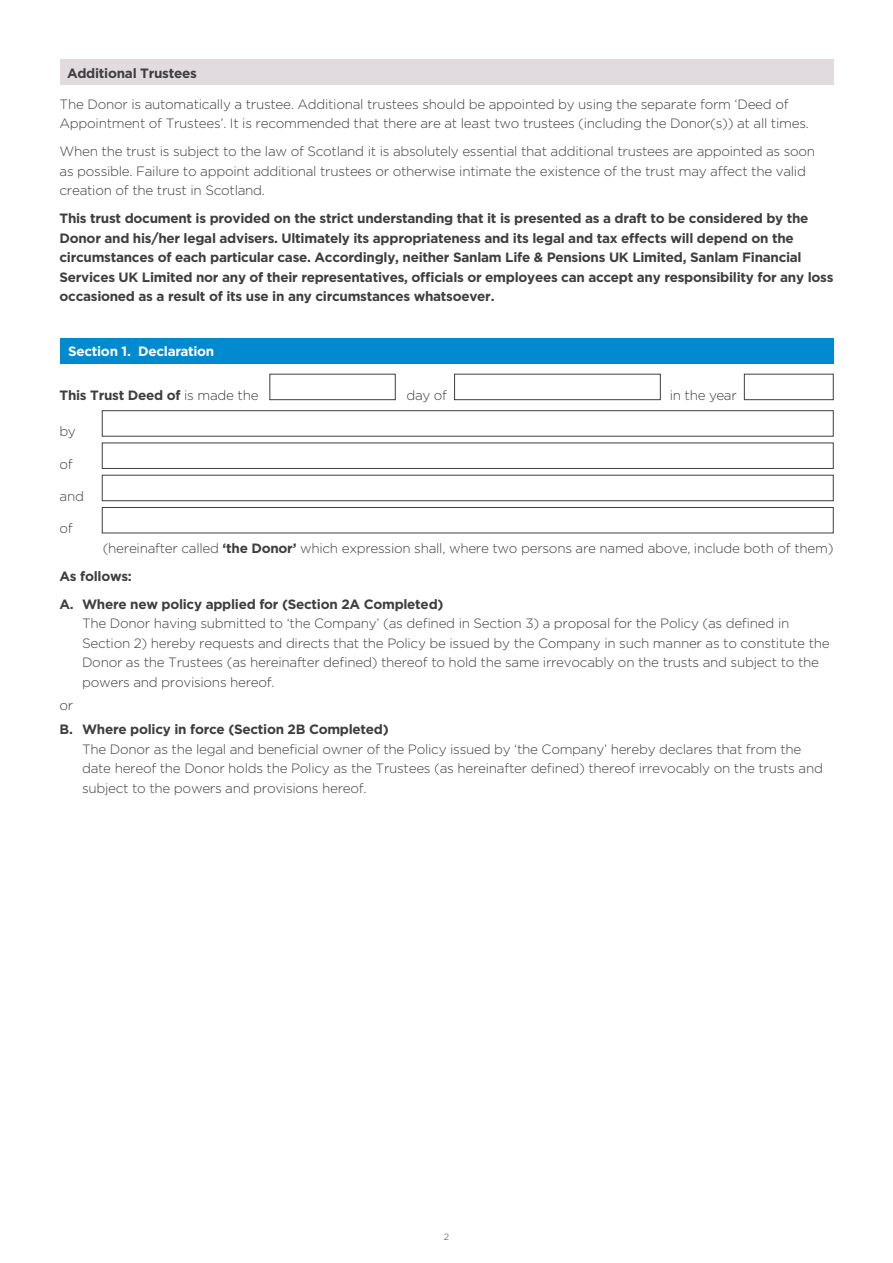
<style>
.page{position:relative;width:893px;height:1263px;background:#fff}
.page>*{position:absolute;margin:0;border:0;box-sizing:border-box;transform-origin:0 0}
.t1{font:300 13.5px/19.5px "Gotham";letter-spacing:-.02em;color:#3e3e3f}
.t2{font:700 13.5px/19.5px "Gotham";letter-spacing:-.02em;color:#3e3e3f}
.t3{font:700 13.5px "Gotham";letter-spacing:-.02em;color:#fff}
.t4{font:300 9px "Gotham";color:#3e3e3f}
.s1{font-weight:300}
.s2{font-weight:700}
</style>
<div class="page">
<div style="left:60px;top:60px;width:773px;height:25px;background:#e1dbdf"></div>
<div style="left:60px;top:338px;width:773px;height:25px;background:#008ad0"></div>
<div style="left:270px;top:374px;width:125px;height:26px;background:#fff;border:1px solid #3e3e3f"></div>
<div style="left:454px;top:374px;width:206px;height:26px;background:#fff;border:1px solid #3e3e3f"></div>
<div style="left:744px;top:374px;width:89px;height:26px;background:#fff;border:1px solid #3e3e3f"></div>
<div style="left:102px;top:410px;width:731px;height:26px;background:#fff;border:1px solid #3e3e3f"></div>
<div style="left:102px;top:443px;width:731px;height:26px;background:#fff;border:1px solid #3e3e3f"></div>
<div style="left:102px;top:475px;width:731px;height:26px;background:#fff;border:1px solid #3e3e3f"></div>
<div style="left:102px;top:507px;width:731px;height:26px;background:#fff;border:1px solid #3e3e3f"></div>
<p class="t2" style="left:67px;top:63px;width:131px">Additional Trustees</p>
<p class="t1" style="left:60px;top:94px;width:751px">The Donor is automatically a trustee. Additional trustees should be appointed by using the separate form ‘Deed of<br>Appointment of Trustees’. It is recommended that there are at least two trustees (including the Donor(s)) at all times.</p>
<p class="t1" style="left:60px;top:141px;width:757px">When the trust is subject to the law of Scotland it is absolutely essential that additional trustees are appointed as soon as possible. Failure to appoint additional trustees or otherwise intimate the existence of the trust may affect the valid creation of the trust in Scotland.</p>
<p class="t2" style="left:60px;top:209px;width:775px">This trust document is provided on the strict understanding that it is presented as a draft to be considered by the Donor and his/her legal advisers. Ultimately its appropriateness and its legal and tax effects will depend on the circumstances of each particular case. Accordingly, neither Sanlam Life &amp; Pensions UK Limited, Sanlam Financial Services UK Limited nor any of their representatives, officials or employees can accept any responsibility for any loss occasioned as a result of its use in any circumstances whatsoever.</p>
<p class="t3" style="left:68px;top:342px;width:148px">Section 1. Declaration</p>
<p class="t2" style="left:60px;top:385px;width:201px">This Trust Deed of <span class="s1">is made the</span></p>
<p class="t1" style="left:407px;top:385px;width:42px">day of</p>
<p class="t1" style="left:670px;top:385px;width:69px">in the year</p>
<p class="t1" style="left:60px;top:421px;width:18px">by</p>
<p class="t1" style="left:60px;top:454px;width:15px">of</p>
<p class="t1" style="left:60px;top:486px;width:26px">and</p>
<p class="t1" style="left:60px;top:518px;width:15px">of</p>
<p class="t1" style="left:60px;top:533px;width:775px;line-height:28px;text-indent:43px">(hereinafter called <span class="s2">‘the Donor’</span> which expression shall, where two persons are named above, include both of them)<br><span class="s2">As follows:<br>A. Where new policy applied for (Section 2A Completed)</span></p>
<p class="t1" style="left:82px;top:613px;width:749px">The Donor having submitted to ‘the Company’ (as defined in Section 3) a proposal for the Policy (as defined in Section 2) hereby requests and directs that the Policy be issued by the Company in such manner as to constitute the Donor as the Trustees (as hereinafter defined) thereof to hold the same irrevocably on the trusts and subject to the powers and provisions hereof.</p>
<p class="t1" style="left:60px;top:695px;width:15px">or</p>
<p class="t2" style="left:60px;top:719px;width:331px">B. Where policy in force (Section 2B Completed)</p>
<p class="t1" style="left:82px;top:739px;width:742px">The Donor as the legal and beneficial owner of the Policy issued by ‘the Company’ hereby declares that from the date hereof the Donor holds the Policy as the Trustees (as hereinafter defined) thereof irrevocably on the trusts and subject to the powers and provisions hereof.</p>
<p class="t4" style="left:444px;top:1231px;width:7px">2</p>
</div>
